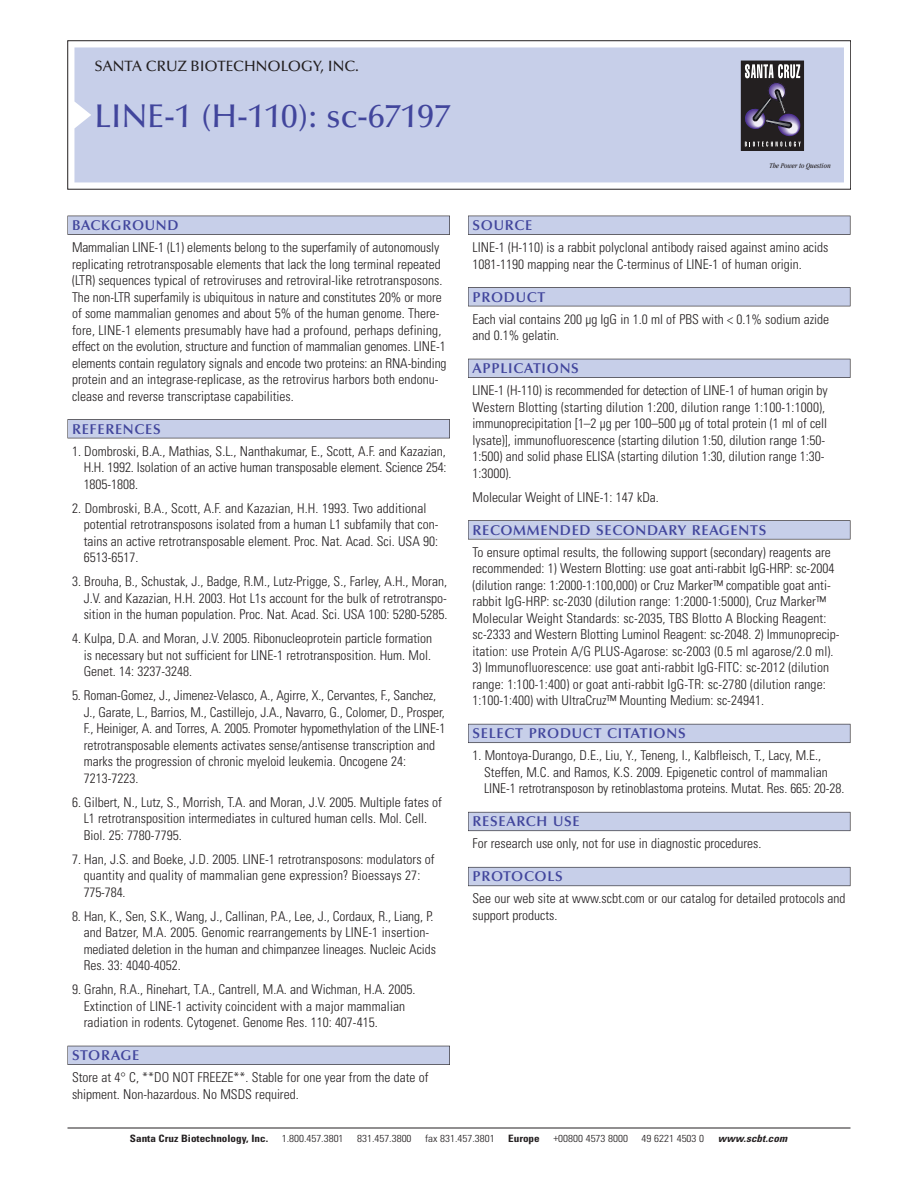
<style>
.page{position:relative;width:918px;height:1188px;background:#fff}
.page>*{position:absolute;margin:0;border:0;box-sizing:border-box;transform-origin:0 0}
.t1{font:500 33px "Optima";color:#41459c}
.t2{font:500 15px "Optima";color:#231f20}
.t3{font:600 14.25px "Optima";letter-spacing:.05em;color:#41459c}
.t4{font:300 condensed 13.5px/16.5px "Univers";color:#231f20}
.t5{font:300 condensed 10.2px "Univers";color:#231f20;scale:1.1 1}
.t6{font:700 condensed 10.2px "Univers";color:#231f20;scale:1.1 1}
.t7{font:italic 700 condensed 10.2px "Univers";color:#231f20;scale:1.1 1}
.t8{font:italic condensed 7.5px "Garamond";color:#231f20}
</style>
<div class="page">
<div style="left:74px;top:47px;width:770px;height:135px;background:#c7cfe9"></div>
<div style="left:741px;top:61px;width:62px;height:89px;background:#231f20"></div>
<div style="left:741px;top:61px;width:63px;height:90px;border:1px solid #231f20"></div>
<svg style="left:741px;top:64px;width:64px;height:83px"></svg>
<div style="left:68px;top:216px;width:382px;height:19px;background:#64636a"></div>
<div style="left:68px;top:216px;width:381px;height:18px;background:#c7cfe9"></div>
<div style="left:68px;top:419px;width:382px;height:19px;background:#64636a"></div>
<div style="left:68px;top:420px;width:381px;height:18px;background:#c7cfe9"></div>
<div style="left:68px;top:1046px;width:382px;height:19px;background:#63636c"></div>
<div style="left:68px;top:1046px;width:381px;height:18px;background:#c7cfe9"></div>
<div style="left:468px;top:216px;width:382px;height:19px;background:#64636a"></div>
<div style="left:468px;top:216px;width:382px;height:18px;background:#c7cfe9"></div>
<div style="left:468px;top:287px;width:382px;height:19px;background:#64636a"></div>
<div style="left:468px;top:288px;width:382px;height:18px;background:#c7cfe9"></div>
<div style="left:468px;top:359px;width:382px;height:19px;background:#63636c"></div>
<div style="left:468px;top:359px;width:382px;height:18px;background:#c7cfe9"></div>
<div style="left:468px;top:520px;width:382px;height:19px;background:#6b696e"></div>
<div style="left:468px;top:521px;width:382px;height:18px;background:#c7cfe9"></div>
<div style="left:468px;top:724px;width:382px;height:19px;background:#696a75"></div>
<div style="left:468px;top:724px;width:382px;height:18px;background:#c7cfe9"></div>
<div style="left:468px;top:812px;width:382px;height:19px;background:#717380"></div>
<div style="left:468px;top:812px;width:382px;height:18px;background:#c7cfe9"></div>
<div style="left:468px;top:867px;width:382px;height:19px;background:#70727f"></div>
<div style="left:468px;top:868px;width:382px;height:18px;background:#c7cfe9"></div>
<hr style="left:68px;top:1128px;width:782px;height:1px;background:#231f20">
<p class="t2" style="left:94px;top:60px;width:266px">SANTA CRUZ BIOTECHNOLOGY, INC.</p>
<h1 class="t1" style="left:94px;top:102px;width:358px">LINE-1 (H-110): sc-67197</h1>
<p class="t3" style="left:72px;top:219px;width:108px">BACKGROUND</p>
<p class="t4" style="left:72px;top:240px;width:376px">Mammalian LINE-1 (L1) elements belong to the superfamily of autonomously replicating retrotransposable elements that lack the long terminal repeated (LTR) sequences typical of retroviruses and retroviral-like retrotransposons.<br>The non-LTR superfamily is ubiquitous in nature and constitutes 20% or more of some mammalian genomes and about 5% of the human genome. There&shy;fore, LINE-1 elements presumably have had a profound, perhaps defining, effect on the evolution, structure and function of mammalian genomes. LINE-1 elements contain regulatory signals and encode two proteins: an RNA-binding protein and an integrase-replicase, as the retrovirus harbors both endonu&shy;clease and reverse transcriptase capabilities.</p>
<p class="t3" style="left:72px;top:423px;width:90px">REFERENCES</p>
<p class="t4" style="left:84px;top:444px;width:364px;text-align:justify;text-indent:-12px">1. Dombroski, B.A., Mathias, S.L., Nanthakumar, E., Scott, A.F. and Kazazian, H.H. 1992. Isolation of an active human transposable element. Science 254:<br>1805-1808.</p>
<p class="t4" style="left:84px;top:501px;width:356px;text-indent:-12px">2. Dombroski, B.A., Scott, A.F. and Kazazian, H.H. 1993. Two additional potential retrotransposons isolated from a human L1 subfamily that con&shy;tains an active retrotransposable element. Proc. Nat. Acad. Sci. USA 90:<br>6513-6517.</p>
<p class="t4" style="left:84px;top:574px;width:365px;text-align:justify;text-indent:-12px">3. Brouha, B., Schustak, J., Badge, R.M., Lutz-Prigge, S., Farley, A.H., Moran, J.V. and Kazazian, H.H. 2003. Hot L1s account for the bulk of retrotranspo&shy;sition in the human population. Proc. Nat. Acad. Sci. USA 100: 5280-5285.</p>
<p class="t4" style="left:84px;top:631px;width:350px;text-align:justify;text-indent:-12px">4. Kulpa, D.A. and Moran, J.V. 2005. Ribonucleoprotein particle formation is necessary but not sufficient for LINE-1 retrotransposition. Hum. Mol.<br>Genet. 14: 3237-3248.</p>
<p class="t4" style="left:84px;top:688px;width:363px;text-indent:-12px">5. Roman-Gomez, J., Jimenez-Velasco, A., Agirre, X., Cervantes, F., Sanchez, J., Garate, L., Barrios, M., Castillejo, J.A., Navarro, G., Colomer, D., Prosper, F., Heiniger, A. and Torres, A. 2005. Promoter hypomethylation of the LINE-1 retrotransposable elements activates sense/antisense transcription and marks the progression of chronic myeloid leukemia. Oncogene 24:<br>7213-7223.</p>
<p class="t4" style="left:84px;top:795px;width:360px;text-indent:-12px">6. Gilbert, N., Lutz, S., Morrish, T.A. and Moran, J.V. 2005. Multiple fates of<br>L1 retrotransposition intermediates in cultured human cells. Mol. Cell.<br>Biol. 25: 7780-7795.</p>
<p class="t4" style="left:84px;top:852px;width:352px;text-indent:-12px">7. Han, J.S. and Boeke, J.D. 2005. LINE-1 retrotransposons: modulators of quantity and quality of mammalian gene expression? Bioessays 27:<br>775-784.</p>
<p class="t4" style="left:84px;top:909px;width:354px;text-indent:-12px">8. Han, K., Sen, S.K., Wang, J., Callinan, P.A., Lee, J., Cordaux, R., Liang, P. and Batzer, M.A. 2005. Genomic rearrangements by LINE-1 insertion&shy;mediated deletion in the human and chimpanzee lineages. Nucleic Acids Res. 33: 4040-4052.</p>
<p class="t4" style="left:84px;top:982px;width:333px;text-indent:-12px">9. Grahn, R.A., Rinehart, T.A., Cantrell, M.A. and Wichman, H.A. 2005.<br>Extinction of LINE-1 activity coincident with a major mammalian radiation in rodents. Cytogenet. Genome Res. 110: 407-415.</p>
<p class="t3" style="left:72px;top:1049px;width:69px">STORAGE</p>
<p class="t4" style="left:72px;top:1071px;width:358px">Store at 4° C, **DO NOT FREEZE**. Stable for one year from the date of shipment. Non-hazardous. No MSDS required.</p>
<p class="t8" style="left:769px;top:163px;width:63px">The Power to Question</p>
<p class="t3" style="left:473px;top:219px;width:61px">SOURCE</p>
<p class="t4" style="left:473px;top:240px;width:357px">LINE-1 (H-110) is a rabbit polyclonal antibody raised against amino acids<br>1081-1190 mapping near the C-terminus of LINE-1 of human origin.</p>
<p class="t3" style="left:473px;top:291px;width:74px">PRODUCT</p>
<p class="t4" style="left:473px;top:312px;width:358px">Each vial contains 200 µg IgG in 1.0 ml of PBS with &lt; 0.1% sodium azide and 0.1% gelatin.</p>
<p class="t3" style="left:473px;top:362px;width:108px">APPLICATIONS</p>
<p class="t4" style="left:473px;top:384px;width:357px">LINE-1 (H-110) is recommended for detection of LINE-1 of human origin by Western Blotting (starting dilution 1:200, dilution range 1:100-1:1000), immunoprecipitation [1–2 µg per 100–500 µg of total protein (1 ml of cell lysate)], immunofluorescence (starting dilution 1:50, dilution range 1:50- 1:500) and solid phase ELISA (starting dilution 1:30, dilution range 1:30- 1:3000).</p>
<p class="t4" style="left:473px;top:490px;width:188px">Molecular Weight of LINE-1: 147 kDa.</p>
<p class="t3" style="left:473px;top:524px;width:295px">RECOMMENDED SECONDARY REAGENTS</p>
<p class="t4" style="left:473px;top:545px;width:369px">To ensure optimal results, the following support (secondary) reagents are recommended: 1) Western Blotting: use goat anti-rabbit IgG-HRP: sc-2004 (dilution range: 1:2000-1:100,000) or Cruz Marker™ compatible goat anti&shy;rabbit IgG-HRP: sc-2030 (dilution range: 1:2000-1:5000), Cruz Marker™ Molecular Weight Standards: sc-2035, TBS Blotto A Blocking Reagent: sc-2333 and Western Blotting Luminol Reagent: sc-2048. 2) Immunoprecip&shy;itation: use Protein A/G PLUS-Agarose: sc-2003 (0.5 ml agarose/2.0 ml).</p>
<p class="t4" style="left:473px;top:661px;width:358px">3) Immunofluorescence: use goat anti-rabbit IgG-FITC: sc-2012 (dilution range: 1:100-1:400) or goat anti-rabbit IgG-TR: sc-2780 (dilution range:<br>1:100-1:400) with UltraCruz™ Mounting Medium: sc-24941.</p>
<p class="t3" style="left:473px;top:727px;width:215px">SELECT PRODUCT CITATIONS</p>
<p class="t4" style="left:484px;top:749px;width:362px;text-indent:-12px">1. Montoya-Durango, D.E., Liu, Y., Teneng, I., Kalbfleisch, T., Lacy, M.E.,<br>Steffen, M.C. and Ramos, K.S. 2009. Epigenetic control of mammalian<br>LINE-1 retrotransposon by retinoblastoma proteins. Mutat. Res. 665: 20-28.</p>
<p class="t3" style="left:473px;top:816px;width:109px">RESEARCH USE</p>
<p class="t4" style="left:473px;top:837px;width:290px">For research use only, not for use in diagnostic procedures.</p>
<p class="t3" style="left:473px;top:871px;width:92px">PROTOCOLS</p>
<p class="t4" style="left:473px;top:892px;width:375px">See our web site at www.scbt.com or our catalog for detailed protocols and support products.</p>
<p class="t6" style="left:130px;top:1135px;width:127px">Santa Cruz Biotechnology, Inc.</p>
<p class="t5" style="left:282px;top:1135px;width:58px">1.800.457.3801</p>
<p class="t5" style="left:357px;top:1135px;width:51px">831.457.3800</p>
<p class="t5" style="left:425px;top:1135px;width:65px">fax 831.457.3801</p>
<p class="t6" style="left:508px;top:1135px;width:30px">Europe</p>
<p class="t5" style="left:553px;top:1135px;width:69px">+00800 4573 8000</p>
<p class="t5" style="left:642px;top:1135px;width:58px">49 6221 4503 0</p>
<p class="t7" style="left:718px;top:1135px;width:67px">www.scbt.com</p>
</div>
